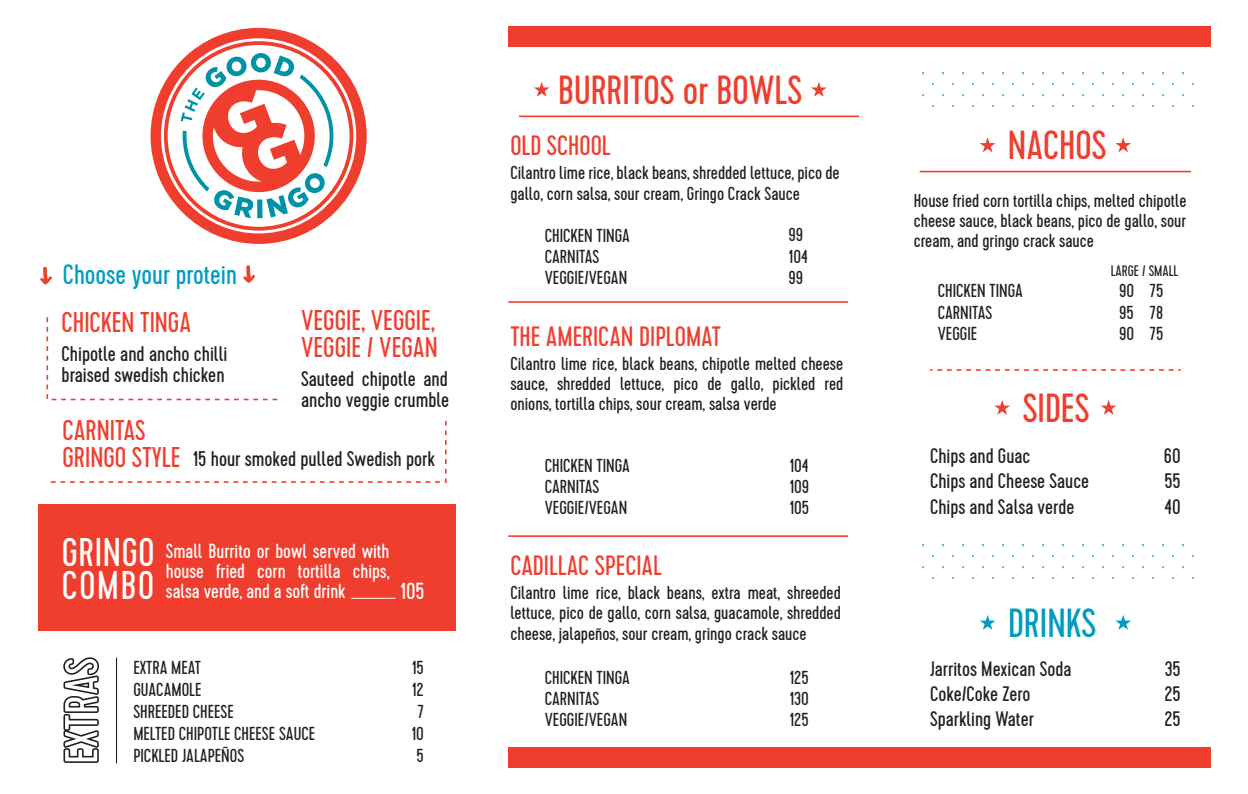
<style>
.page{position:relative;width:1248px;height:794px;background:#fff}
.page>*{position:absolute;margin:0;border:0;box-sizing:border-box;transform-origin:0 0}
.t1{font:40.68px "Cervo W01";color:#ef3e2e}
.t2{font:40.68px "Cervo W01";color:#009cbf}
.t3{font:40px/33px "Cervo W01";letter-spacing:.015em;color:#fff}
.t4{font:28.56px/26.8px "Cervo W01";color:#ef3e2e}
.t5{font:28px "Cervo W01";color:#ef3e2e}
.t6{font:28px "Cervo W01";color:#009cbf}
.t7{font:23.2px "Cervo W01";color:#fff}
.t8{font:21.24px/21.2px "Cervo W01";color:#231f20}
.t9{font:21px "Cervo W01";color:#231f20}
.t10{font:20.4px/20.2px "Cervo W01";color:#fff;text-align:justify}
.t11{font:18.8px/21.3px "Cervo W01";color:#231f20}
.t12{font:18.76px/20.2px "Cervo W01";color:#231f20;text-align:justify}
.t13{font:15.2px "Cervo W01";color:#231f20}
</style>
<div class="page">
<svg style="left:980px;top:137px;width:15px;height:15px"></svg>
<svg style="left:1115px;top:137px;width:15px;height:15px"></svg>
<svg style="left:994px;top:400px;width:16px;height:14px"></svg>
<svg style="left:1101px;top:400px;width:15px;height:14px"></svg>
<svg style="left:980px;top:615px;width:15px;height:14px"></svg>
<svg style="left:1115px;top:615px;width:15px;height:14px"></svg>
<svg style="left:930px;top:369px;width:250px;height:2px"></svg>
<div style="left:38px;top:504px;width:418px;height:127px;background:#ef3e2e"></div>
<svg style="left:150px;top:28px;width:216px;height:216px"></svg>
<svg style="left:164px;top:41px;width:189px;height:190px"></svg>
<svg style="left:63px;top:657px;width:36px;height:106px"></svg>
<svg style="left:243px;top:265px;width:12px;height:18px"></svg>
<svg style="left:40px;top:267px;width:12px;height:17px"></svg>
<svg style="left:46px;top:317px;width:232px;height:84px"></svg>
<svg style="left:50px;top:420px;width:397px;height:63px"></svg>
<hr style="left:351px;top:598px;width:44px;height:1px;background:#fff">
<hr style="left:116px;top:657px;width:1px;height:106px;background:#0f1313">
<hr style="left:919px;top:171px;width:271px;height:1px;background:#ef3e2e">
<svg style="left:534px;top:82px;width:15px;height:14px"></svg>
<svg style="left:811px;top:82px;width:15px;height:14px"></svg>
<hr style="left:508px;top:301px;width:340px;height:2px;background:#ef3e2e">
<hr style="left:519px;top:116px;width:339px;height:1px;background:#ef3e2e">
<hr style="left:508px;top:535px;width:340px;height:2px;background:#ef3e2e">
<div style="left:508px;top:747px;width:702px;height:20px;background:#ef3e2e"></div>
<div style="left:508px;top:26px;width:702px;height:21px;background:#ef3e2e"></div>
<h3 class="t6" style="left:63px;top:258px;width:175px">Choose your protein</h3>
<h3 class="t4" style="left:62px;top:309px;width:131px">CHICKEN TINGA</h3>
<p class="t8" style="left:62px;top:343px;width:167px">Chipotle and ancho chilli braised swedish chicken</p>
<h3 class="t4" style="left:301px;top:308px;width:138px">VEGGIE, VEGGIE,<br>VEGGIE / VEGAN</h3>
<p class="t8" style="left:301px;top:369px;width:150px">Sauteed chipotle and ancho veggie crumble</p>
<h3 class="t4" style="left:63px;top:417px;width:120px">CARNITAS<br>GRINGO STYLE</h3>
<p class="t8" style="left:193px;top:449px;width:243px">15 hour smoked pulled Swedish pork</p>
<h2 class="t3" style="left:62px;top:537px;width:94px">GRINGO<br>COMBO</h2>
<p class="t10" style="left:166px;top:541px;width:225px">Small Burrito or bowl served with house fried corn tortilla chips, salsa verde, and a soft drink</p>
<p class="t7" style="left:400px;top:577px;width:26px">105</p>
<p class="t11" style="left:133px;top:658px;width:69px">EXTRA MEAT</p>
<p class="t11" style="left:412px;top:658px;width:14px">15</p>
<p class="t11" style="left:133px;top:680px;width:70px">GUACAMOLE</p>
<p class="t11" style="left:412px;top:680px;width:14px">12</p>
<p class="t11" style="left:133px;top:702px;width:102px">SHREEDED CHEESE</p>
<p class="t11" style="left:417px;top:702px;width:8px">7</p>
<p class="t11" style="left:133px;top:724px;width:183px">MELTED CHIPOTLE CHEESE SAUCE</p>
<p class="t11" style="left:411px;top:724px;width:14px">10</p>
<p class="t11" style="left:133px;top:746px;width:112px">PICKLED JALAPEÑOS</p>
<p class="t11" style="left:416px;top:746px;width:9px">5</p>
<h1 class="t1" style="left:558px;top:66px;width:245px">BURRITOS or BOWLS</h1>
<h3 class="t5" style="left:510px;top:129px;width:102px">OLD SCHOOL</h3>
<p class="t11" style="left:510px;top:163px;width:331px;line-height:20.2px">Cilantro lime rice, black beans, shredded lettuce, pico de gallo, corn salsa, sour cream, Gringo Crack Sauce</p>
<p class="t11" style="left:544px;top:225px;width:87px">CHICKEN TINGA<br>CARNITAS<br>VEGGIE/VEGAN</p>
<p class="t11" style="left:788px;top:225px;width:21px">99<br>104<br>99</p>
<h3 class="t5" style="left:510px;top:320px;width:212px">THE AMERICAN DIPLOMAT</h3>
<p class="t11" style="left:510px;top:354px;width:334px;line-height:20.2px;text-align:justify">Cilantro lime rice, black beans, chipotle melted cheese sauce, shredded lettuce, pico de gallo, pickled red onions, tortilla chips, sour cream, salsa verde</p>
<p class="t11" style="left:544px;top:455px;width:87px">CHICKEN TINGA<br>CARNITAS<br>VEGGIE/VEGAN</p>
<p class="t11" style="left:789px;top:455px;width:21px;text-align:justify">104<br>109<br>105</p>
<h3 class="t5" style="left:510px;top:549px;width:153px">CADILLAC SPECIAL</h3>
<p class="t11" style="left:510px;top:583px;width:332px;line-height:20.2px;text-align:justify">Cilantro lime rice, black beans, extra meat, shreeded lettuce, pico de gallo, corn salsa, guacamole, shredded cheese, jalapeños, sour cream, gringo crack sauce</p>
<p class="t11" style="left:544px;top:667px;width:87px">CHICKEN TINGA<br>CARNITAS<br>VEGGIE/VEGAN</p>
<p class="t11" style="left:789px;top:667px;width:21px;text-align:justify">125<br>130<br>125</p>
<h1 class="t1" style="left:1007px;top:122px;width:100px">NACHOS</h1>
<p class="t12" style="left:913px;top:191px;width:274px">House fried corn tortilla chips, melted chipotle cheese sauce, black beans, pico de gallo, sour cream, and gringo crack sauce</p>
<p class="t13" style="left:1110px;top:262px;width:69px">LARGE / SMALL</p>
<p class="t11" style="left:937px;top:281px;width:87px">CHICKEN TINGA</p>
<p class="t11" style="left:1119px;top:281px;width:46px">90 75</p>
<p class="t11" style="left:937px;top:302px;width:56px">CARNITAS</p>
<p class="t11" style="left:1119px;top:302px;width:45px">95 78</p>
<p class="t11" style="left:937px;top:323px;width:41px">VEGGIE</p>
<p class="t11" style="left:1119px;top:323px;width:46px">90 75</p>
<h1 class="t1" style="left:1022px;top:384px;width:69px">SIDES</h1>
<p class="t9" style="left:930px;top:444px;width:102px">Chips and Guac</p>
<p class="t9" style="left:1163px;top:444px;width:18px">60</p>
<p class="t9" style="left:930px;top:469px;width:161px">Chips and Cheese Sauce</p>
<p class="t9" style="left:1164px;top:469px;width:18px">55</p>
<p class="t9" style="left:930px;top:494px;width:146px">Chips and Salsa verde</p>
<p class="t9" style="left:1164px;top:494px;width:18px">40</p>
<h1 class="t2" style="left:1008px;top:599px;width:90px">DRINKS</h1>
<p class="t9" style="left:930px;top:656px;width:143px">Jarritos Mexican Soda</p>
<p class="t9" style="left:1164px;top:656px;width:18px">35</p>
<p class="t9" style="left:930px;top:681px;width:102px">Coke/Coke Zero</p>
<p class="t9" style="left:1164px;top:681px;width:18px">25</p>
<p class="t9" style="left:930px;top:706px;width:105px">Sparkling Water</p>
<p class="t9" style="left:1164px;top:706px;width:18px">25</p>
</div>
